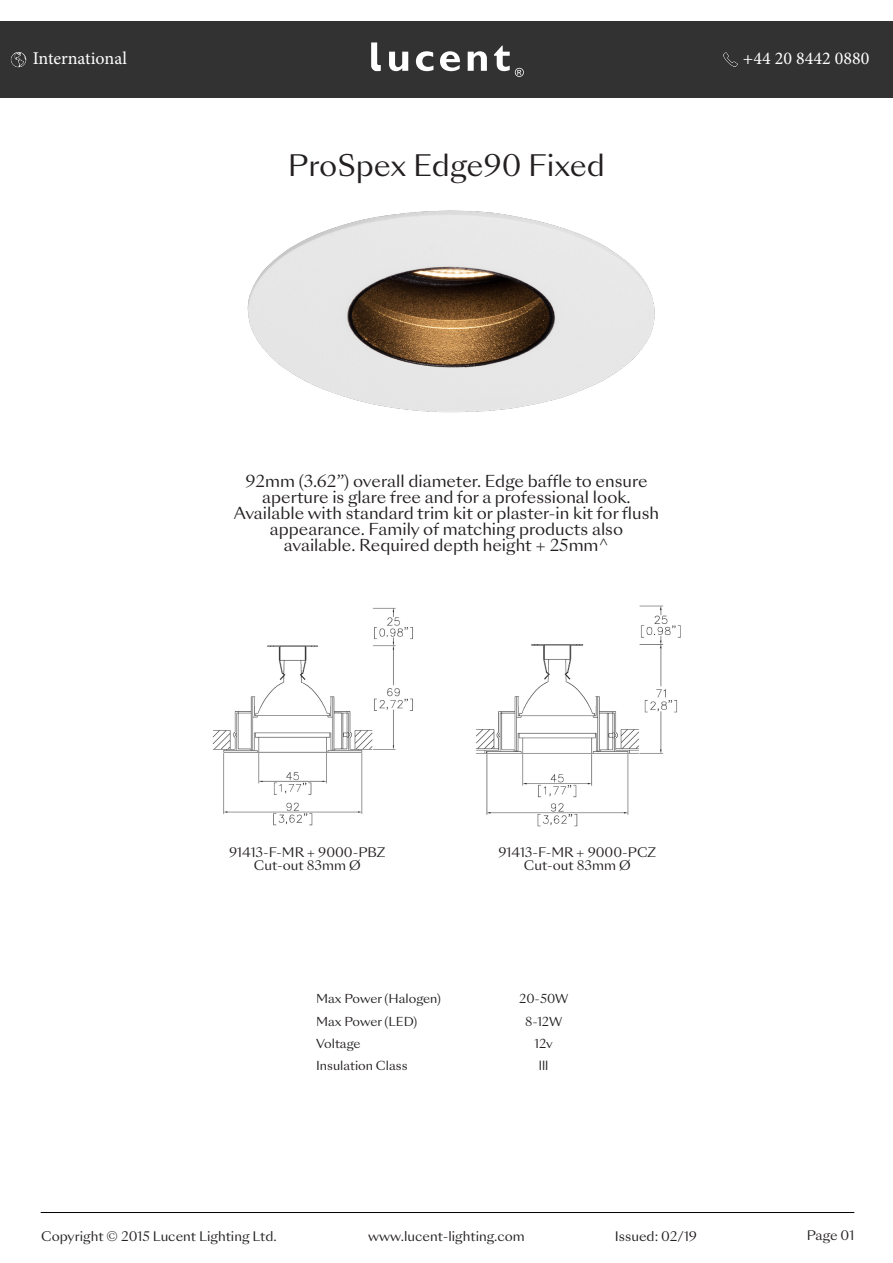
<style>
.page{position:relative;width:893px;height:1263px;background:#fff}
.page>*{position:absolute;margin:0;border:0;box-sizing:border-box;transform-origin:0 0}
.t1{font:28.65px "Sang Bleu Sunrise";color:#231f20}
.t2{font:18px "Minion Pro";color:#fff}
.bullet_points{font:15.9px/15.9px "Sang Bleu Sunrise";color:#231f20;text-align:center}
.bullet_point{font:12.75px "Sang Bleu Sunrise";color:#231f20}
.t3{font:12px "Sang Bleu Sunrise";color:#231f20}
</style>
<div class="page">
<div style="left:0;top:21px;width:893px;height:77px;background:#333233"></div>
<img style="left:247px;top:210px;width:408px;height:203px">
<img style="left:212px;top:607px;width:201px;height:219px">
<hr style="left:41px;top:1212px;width:813px;height:1px;background:#000">
<svg style="left:389px;top:52px;width:19px;height:19px"></svg>
<svg style="left:416px;top:51px;width:17px;height:20px"></svg>
<svg style="left:440px;top:51px;width:20px;height:20px"></svg>
<svg style="left:468px;top:51px;width:19px;height:20px"></svg>
<svg style="left:371px;top:42px;width:10px;height:29px"></svg>
<svg style="left:494px;top:46px;width:30px;height:31px"></svg>
<img style="left:476px;top:605px;width:205px;height:222px">
<img style="left:11px;top:52px;width:15px;height:15px">
<img style="left:723px;top:52px;width:15px;height:15px">
<p class="t2" style="left:33px;top:47px;width:96px">International</p>
<p class="t2" style="left:743px;top:47px;width:128px">+44 20 8442 0880</p>
<p class="t1" style="left:288px;top:146px;width:318px">ProSpex Edge90 Fixed</p>
<p class="bullet_points" style="left:245px;top:474px;width:404px">92mm (3.62”) overall diameter. Edge baffle to ensure aperture is glare free and for a professional look.</p>
<p class="bullet_points" style="left:234px;top:506px;width:427px">Available with standard trim kit or plaster-in kit for flush appearance. Family of matching products also</p>
<p class="bullet_points" style="left:284px;top:538px;width:327px">available. Required depth height + 25mm^</p>
<p class="bullet_point" style="left:229px;top:843px;width:158px">91413-F-MR + 9000-PBZ</p>
<p class="bullet_point" style="left:254px;top:856px;width:108px">Cut-out 83mm Ø</p>
<p class="bullet_point" style="left:498px;top:843px;width:159px">91413-F-MR + 9000-PCZ</p>
<p class="bullet_point" style="left:524px;top:856px;width:108px">Cut-out 83mm Ø</p>
<p class="t3" style="left:316px;top:990px;width:126px">Max Power (Halogen)</p>
<p class="t3" style="left:519px;top:990px;width:51px">20-50W</p>
<p class="t3" style="left:316px;top:1013px;width:103px">Max Power (LED)</p>
<p class="t3" style="left:525px;top:1013px;width:39px">8-12W</p>
<p class="t3" style="left:316px;top:1035px;width:46px">Voltage</p>
<p class="t3" style="left:534px;top:1035px;width:20px">12v</p>
<p class="t3" style="left:316px;top:1057px;width:93px">Insulation Class</p>
<p class="t3" style="left:539px;top:1057px;width:11px">lll</p>
<p class="bullet_point" style="left:41px;top:1227px;width:237px">Copyright © 2015 Lucent Lighting Ltd.</p>
<p class="bullet_point" style="left:615px;top:1227px;width:84px">Issued: 02/19</p>
<p class="bullet_point" style="left:807px;top:1227px;width:49px">Page 01</p>
<p class="bullet_point" style="left:368px;top:1227px;width:158px">www.lucent-lighting.com</p>
</div>
